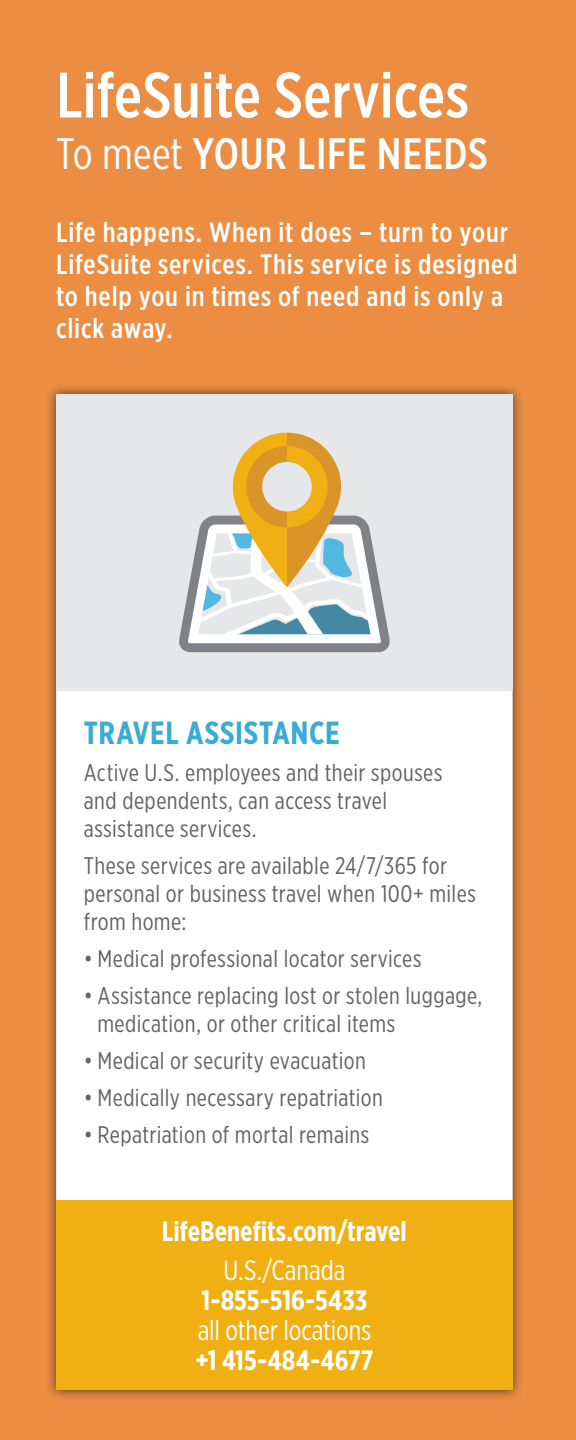
<style>
.page{position:relative;width:576px;height:1440px;background:#eb8d43}
.page>*{position:absolute;margin:0;border:0;box-sizing:border-box;transform-origin:0 0}
.t1{font:500 64px "Gotham X Narrow";color:#fff}
.t2{font:500 44px "Gotham X Narrow";letter-spacing:.015em;color:#fff}
.t3{font:700 32px "Gotham X Narrow";letter-spacing:.02em;color:#3aacd4}
.t4{font:500 28px/32px "Gotham X Narrow";letter-spacing:.03em;color:#fff}
.t5{font:700 28px "Gotham X Narrow";color:#fff}
.t6{font:28px "Gotham X Narrow";color:#fff}
.t7{font:24px/28px "Gotham X Narrow";letter-spacing:.02em;color:#636366}
.s1{font-weight:400}
</style>
<div class="page">
<div style="left:45px;top:384px;width:478px;height:1016px;background:#231f20;opacity:.75"></div>
<div style="left:56px;top:395px;width:457px;height:995px;background:#fff;border:2px solid #fff"></div>
<div style="left:56px;top:1200px;width:457px;height:190px;background:#f0af13"></div>
<div style="left:56px;top:395px;width:457px;height:296px;background:#e6e7e9"></div>
<svg style="left:179px;top:433px;width:211px;height:219px"></svg>
<h1 class="t1" style="left:56px;top:56px;width:414px">LifeSuite Services</h1>
<h2 class="t2" style="left:56px;top:127px;width:433px"><span class="s1">To meet</span> YOUR LIFE NEEDS</h2>
<p class="t4" style="left:56px;top:216px;width:463px">Life happens. When it does – turn to your LifeSuite services. This service is designed to help you in times of need and is only a click away.</p>
<h3 class="t3" style="left:84px;top:713px;width:258px">TRAVEL ASSISTANCE</h3>
<p class="t7" style="left:84px;top:758px;width:360px">Active U.S. employees and their spouses and dependents, can access travel assistance services.</p>
<p class="t7" style="left:84px;top:851px;width:394px">These services are available 24/7/365 for personal or business travel when 100+ miles from home:</p>
<p class="t7" style="left:84px;top:944px;width:339px">• Medical professional locator services</p>
<p class="t7" style="left:97px;top:981px;width:386px;text-indent:-14px">• Assistance replacing lost or stolen luggage, medication, or other critical items</p>
<p class="t7" style="left:84px;top:1046px;width:284px">• Medical or security evacuation</p>
<p class="t7" style="left:84px;top:1083px;width:301px">• Medically necessary repatriation</p>
<p class="t7" style="left:84px;top:1120px;width:287px">• Repatriation of mortal remains</p>
<p class="t5" style="left:162px;top:1214px;width:247px">LifeBenefits.com/travel</p>
<p class="t6" style="left:223px;top:1253px;width:123px">U.S./Canada</p>
<p class="t5" style="left:202px;top:1283px;width:167px">1-855-516-5433</p>
<p class="t6" style="left:198px;top:1313px;width:175px">all other locations</p>
<p class="t5" style="left:195px;top:1343px;width:180px">+1 415-484-4677</p>
</div>
